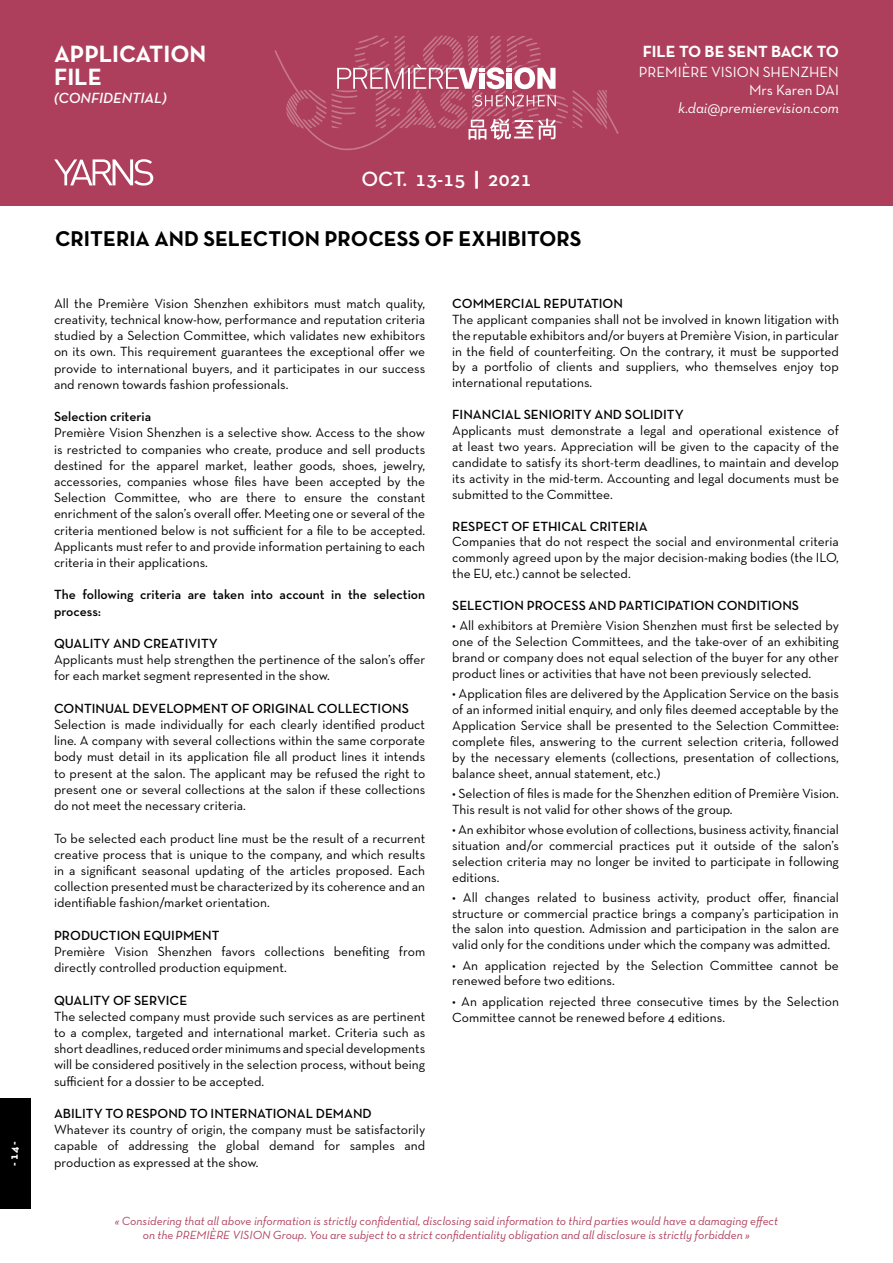
<style>
.page{position:relative;width:893px;height:1263px;background:#fff}
.page>*{position:absolute;margin:0;border:0;box-sizing:border-box;transform-origin:0 0}
.t1{font:700 24px/22.5px "Neutra Text TF";color:#fff}
.t2{font:700 21.75px "Neutra Text TF";color:#000}
.t3{font:600 21px "Neutra Text TF";color:#fff}
.t4{font:700 16.5px "Neutra Text TF";color:#fff}
.t5{font:15px/18px "Neutra Text TF";color:#fff;text-align:right}
.t6{font:italic 15px "Neutra Text TF";color:#fff}
.t7{font:15px "Neutra Text TF Demi Italic Alt";color:#fff}
.t8{font:13.5px/16.2px "Neutra Text TF";color:#000;text-align:justify}
.t9{font:600 13.5px/16.2px "Neutra Text TF";color:#000}
.t10{font:italic 12px/14.4px "Neutra Text TF";color:#ae3f5c;text-align:center}
.t11{font:700 12px "Neutra Text TF";color:#fff}
.s1{font-weight:700}
</style>
<div class="page">
<div style="left:0;top:1098px;width:31px;height:111px;background:#000"></div>
<div style="left:0;top:0;width:893px;height:206px;background:#ae3f5c"></div>
<svg style="left:274px;top:35px;width:345px;height:116px"></svg>
<svg style="left:54px;top:159px;width:99px;height:27px"></svg>
<p class="t11" style="left:6px;top:1166px;width:26px;rotate:-90deg">- 14 -</p>
<h1 class="t1" style="left:54px;top:43px;width:154px">APPLICATION<br>FILE</h1>
<p class="t7" style="left:54px;top:89px;width:114px">(CONFIDENTIAL)</p>
<h3 class="t3" style="left:361px;top:166px;width:172px">OCT. 13-15 <span class="s1">|</span> 2021</h3>
<h2 class="t2" style="left:55px;top:225px;width:528px">CRITERIA AND SELECTION PROCESS OF EXHIBITORS</h2>
<p class="t4" style="left:643px;top:41px;width:198px">FILE TO BE SENT BACK TO</p>
<p class="t5" style="left:639px;top:62px;width:202px">PREMIÈRE VISION SHENZHEN<br>Mrs Karen DAI</p>
<p class="t6" style="left:678px;top:99px;width:162px">k.dai@premierevision.com</p>
<p class="t8" style="left:54px;top:295px;width:373px">All the Première Vision Shenzhen exhibitors must match quality, creativity, technical know-how, performance and reputation criteria studied by a Selection Committee, which validates new exhibitors on its own. This requirement guarantees the exceptional offer we provide to international buyers, and it participates in our success and renown towards fashion professionals.</p>
<p class="t9" style="left:54px;top:408px;width:99px">Selection criteria</p>
<p class="t8" style="left:54px;top:424px;width:373px">Première Vision Shenzhen is a selective show. Access to the show is restricted to companies who create, produce and sell products destined for the apparel market, leather goods, shoes, jewelry, accessories, companies whose files have been accepted by the Selection Committee, who are there to ensure the constant enrichment of the salon’s overall offer. Meeting one or several of the criteria mentioned below is not sufficient for a file to be accepted.<br>Applicants must refer to and provide information pertaining to each criteria in their applications.</p>
<p class="t9" style="left:54px;top:586px;width:373px">The following criteria are taken into account in the selection process:</p>
<p class="t9" style="left:54px;top:635px;width:165px">QUALITY AND CREATIVITY</p>
<p class="t8" style="left:54px;top:651px;width:373px">Applicants must help strengthen the pertinence of the salon’s offer for each market segment represented in the show.</p>
<p class="t9" style="left:54px;top:700px;width:356px">CONTINUAL DEVELOPMENT OF ORIGINAL COLLECTIONS</p>
<p class="t8" style="left:54px;top:716px;width:373px">Selection is made individually for each clearly identified product line. A company with several collections within the same corporate body must detail in its application file all product lines it intends to present at the salon. The applicant may be refused the right to present one or several collections at the salon if these collections do not meet the necessary criteria.</p>
<p class="t8" style="left:54px;top:829px;width:373px">To be selected each product line must be the result of a recurrent creative process that is unique to the company, and which results in a significant seasonal updating of the articles proposed. Each collection presented must be characterized by its coherence and an identifiable fashion/market orientation.</p>
<p class="t9" style="left:54px;top:927px;width:167px">PRODUCTION EQUIPMENT</p>
<p class="t8" style="left:54px;top:943px;width:373px">Première Vision Shenzhen favors collections benefiting from directly controlled production equipment.</p>
<p class="t9" style="left:54px;top:991px;width:135px">QUALITY OF SERVICE</p>
<p class="t8" style="left:54px;top:1008px;width:373px">The selected company must provide such services as are pertinent to a complex, targeted and international market. Criteria such as short deadlines, reduced order minimums and special developments will be considered positively in the selection process, without being sufficient for a dossier to be accepted.</p>
<p class="t9" style="left:54px;top:1105px;width:319px">ABILITY TO RESPOND TO INTERNATIONAL DEMAND</p>
<p class="t8" style="left:54px;top:1121px;width:373px">Whatever its country of origin, the company must be satisfactorily capable of addressing the global demand for samples and production as expressed at the show.</p>
<p class="t9" style="left:452px;top:295px;width:172px">COMMERCIAL REPUTATION</p>
<p class="t8" style="left:452px;top:311px;width:388px">The applicant companies shall not be involved in known litigation with the reputable exhibitors and/or buyers at Première Vision, in particular in the field of counterfeiting. On the contrary, it must be supported by a portfolio of clients and suppliers, who themselves enjoy top international reputations.</p>
<p class="t9" style="left:452px;top:406px;width:233px">FINANCIAL SENIORITY AND SOLIDITY</p>
<p class="t8" style="left:452px;top:422px;width:388px">Applicants must demonstrate a legal and operational existence of at least two years. Appreciation will be given to the capacity of the candidate to satisfy its short-term deadlines, to maintain and develop its activity in the mid-term. Accounting and legal documents must be submitted to the Committee.</p>
<p class="t9" style="left:452px;top:517px;width:197px">RESPECT OF ETHICAL CRITERIA</p>
<p class="t8" style="left:452px;top:534px;width:388px">Companies that do not respect the social and environmental criteria commonly agreed upon by the major decision-making bodies (the ILO, the EU, etc.) cannot be selected.</p>
<p class="t9" style="left:452px;top:597px;width:348px">SELECTION PROCESS AND PARTICIPATION CONDITIONS</p>
<p class="t8" style="left:452px;top:617px;width:388px">• All exhibitors at Première Vision Shenzhen must first be selected by one of the Selection Committees, and the take-over of an exhibiting brand or company does not equal selection of the buyer for any other product lines or activities that have not been previously selected.</p>
<p class="t8" style="left:452px;top:685px;width:388px">• Application files are delivered by the Application Service on the basis of an informed initial enquiry, and only files deemed acceptable by the Application Service shall be presented to the Selection Committee: complete files, answering to the current selection criteria, followed by the necessary elements (collections, presentation of collections, balance sheet, annual statement, etc.)</p>
<p class="t8" style="left:452px;top:785px;width:388px">• Selection of files is made for the Shenzhen edition of Première Vision.<br>This result is not valid for other shows of the group.</p>
<p class="t8" style="left:452px;top:821px;width:388px">• An exhibitor whose evolution of collections, business activity, financial situation and/or commercial practices put it outside of the salon’s selection criteria may no longer be invited to participate in following editions.</p>
<p class="t8" style="left:452px;top:889px;width:388px">• All changes related to business activity, product offer, financial structure or commercial practice brings a company’s participation in the salon into question. Admission and participation in the salon are valid only for the conditions under which the company was admitted.</p>
<p class="t8" style="left:452px;top:957px;width:388px">• An application rejected by the Selection Committee cannot be renewed before two editions.</p>
<p class="t8" style="left:452px;top:993px;width:388px">• An application rejected three consecutive times by the Selection<br>Committee cannot be renewed before 4 editions.</p>
<p class="t10" style="left:115px;top:1213px;width:665px">« Considering that all above information is strictly confidential, disclosing said information to third parties would have a damaging effect on the PREMIÈRE VISION Group. You are subject to a strict confidentiality obligation and all disclosure is strictly forbidden »</p>
</div>
